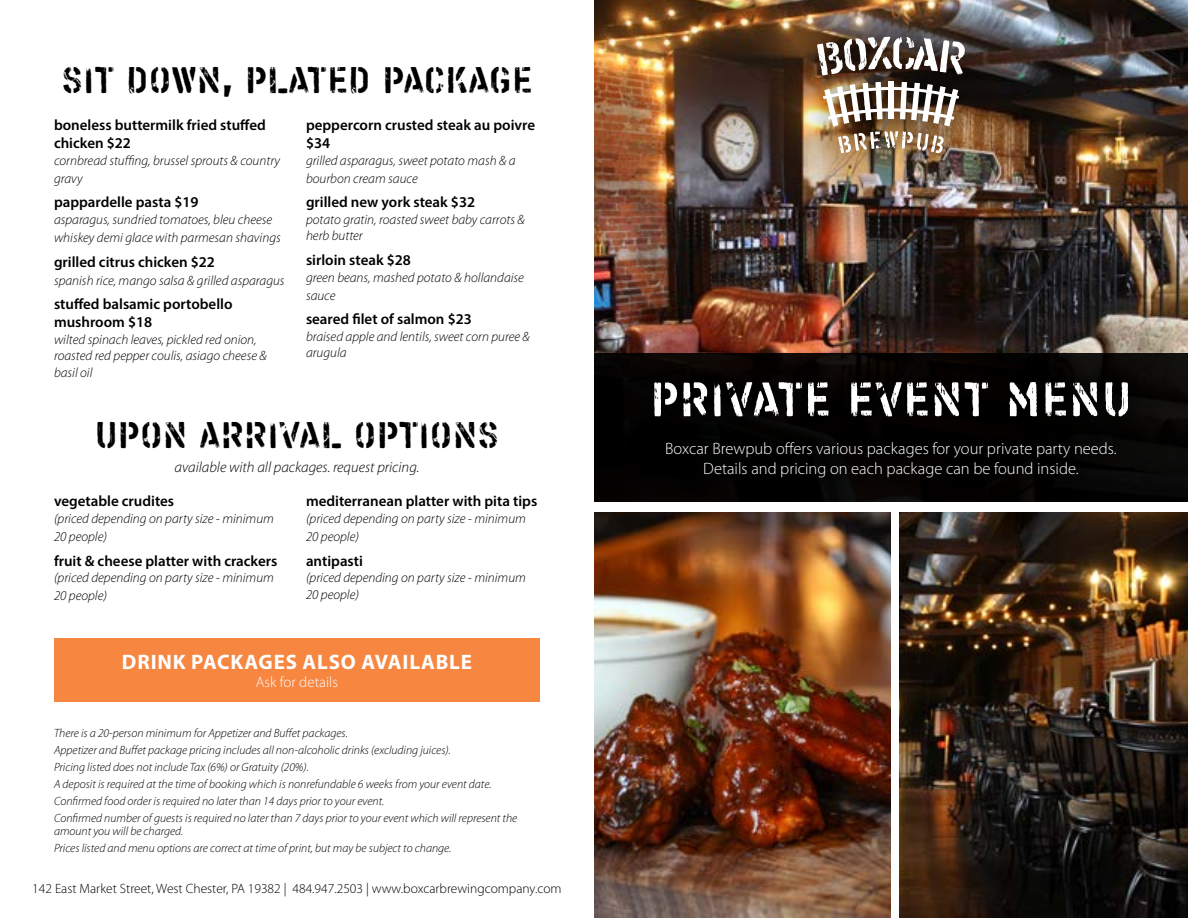
<style>
.page{position:relative;width:1188px;height:918px;background:#fff}
.page>*{position:absolute;margin:0;border:0;box-sizing:border-box;transform-origin:0 0}
.t1{font:52.5px "Kelly Twenty";color:#fff}
.t2{font:40.5px "Kelly Twenty";letter-spacing:-.01em;color:#000}
.t3{font:700 21px "Myriad Pro";letter-spacing:.04em;color:#fff}
.t4{font:300 16.5px/19.8px "Myriad Pro";color:#fff;text-align:center}
.t5{font:600 15px/18px "Myriad Pro";color:#000}
.t6{font:italic 300 15px "Myriad Pro";color:#000}
.t7{font:300 15px "Myriad Pro";color:#fff}
.t8{font:italic 300 13.5px/18px "Myriad Pro";color:#000}
.t9{font:300 13.5px "Myriad Pro";color:#000}
.t10{font:italic 300 12px/17px "Myriad Pro";color:#000}
</style>
<div class="page">
<div style="left:54px;top:638px;width:486px;height:64px;background:#f68640"></div>
<img style="left:594px;top:0;width:594px;height:353px">
<div style="left:594px;top:353px;width:594px;height:149px;background:#000"></div>
<img style="left:594px;top:512px;width:297px;height:406px">
<div style="left:626px;top:355px;width:531px;height:148px;background:#000"></div>
<div style="left:783px;top:4px;width:216px;height:185px;background:#000;opacity:.75"></div>
<svg style="left:817px;top:37px;width:148px;height:38px"></svg>
<img style="left:823px;top:82px;width:136px;height:71px">
<img style="left:900px;top:512px;width:288px;height:406px">
<h2 class="t2" style="left:61px;top:56px;width:473px">SIT DOWN, PLATED PACKAGE</h2>
<p class="t5" style="left:54px;top:116px;width:213px">boneless buttermilk fried stuffed chicken $22</p>
<p class="t8" style="left:54px;top:152px;width:227px">cornbread stuffing, brussel sprouts &amp; country gravy</p>
<p class="t5" style="left:54px;top:193px;width:146px">pappardelle pasta $19</p>
<p class="t8" style="left:54px;top:211px;width:228px">asparagus, sundried tomatoes, bleu cheese whiskey demi glace with parmesan shavings</p>
<p class="t5" style="left:54px;top:252px;width:163px">grilled citrus chicken $22</p>
<p class="t8" style="left:54px;top:272px;width:232px">spanish rice, mango salsa &amp; grilled asparagus</p>
<p class="t5" style="left:54px;top:295px;width:180px">stuffed balsamic portobello mushroom $18</p>
<p class="t8" style="left:54px;top:332px;width:214px;line-height:16.5px">wilted spinach leaves, pickled red onion, roasted red pepper coulis, asiago cheese &amp; basil oil</p>
<p class="t5" style="left:306px;top:116px;width:231px">peppercorn crusted steak au poivre $34</p>
<p class="t8" style="left:306px;top:152px;width:211px">grilled asparagus, sweet potato mash &amp; a bourbon cream sauce</p>
<p class="t5" style="left:306px;top:193px;width:171px">grilled new york steak $32</p>
<p class="t8" style="left:306px;top:212px;width:220px;line-height:16.5px">potato gratin, roasted sweet baby carrots &amp; herb butter</p>
<p class="t5" style="left:306px;top:251px;width:106px">sirloin steak $28</p>
<p class="t8" style="left:306px;top:269px;width:220px">green beans, mashed potato &amp; hollandaise sauce</p>
<p class="t5" style="left:306px;top:310px;width:167px">seared filet of salmon $23</p>
<p class="t8" style="left:306px;top:329px;width:225px;line-height:16.5px">braised apple and lentils, sweet corn puree &amp; arugula</p>
<h2 class="t2" style="left:94px;top:411px;width:407px">UPON ARRIVAL OPTIONS</h2>
<p class="t6" style="left:175px;top:459px;width:246px">available with all packages. request pricing.</p>
<p class="t5" style="left:54px;top:492px;width:122px">vegetable crudites</p>
<p class="t8" style="left:54px;top:510px;width:221px">(priced depending on party size - minimum<br>20 people)</p>
<p class="t5" style="left:54px;top:551px;width:225px">fruit &amp; cheese platter with crackers</p>
<p class="t8" style="left:54px;top:569px;width:221px">(priced depending on party size - minimum<br>20 people)</p>
<p class="t5" style="left:306px;top:492px;width:233px">mediterranean platter with pita tips</p>
<p class="t8" style="left:306px;top:510px;width:221px">(priced depending on party size - minimum<br>20 people)</p>
<p class="t5" style="left:306px;top:551px;width:58px">antipasti</p>
<p class="t8" style="left:306px;top:570px;width:221px;line-height:16.5px">(priced depending on party size - minimum<br>20 people)</p>
<h3 class="t3" style="left:122px;top:649px;width:352px">DRINK PACKAGES ALSO AVAILABLE</h3>
<p class="t7" style="left:256px;top:674px;width:84px">Ask for details</p>
<p class="t10" style="left:54px;top:725px;width:465px">There is a 20-person minimum for Appetizer and Buffet packages.<br>Appetizer and Buffet package pricing includes all non-alcoholic drinks (excluding juices).<br>Pricing listed does not include Tax (6%) or Gratuity (20%).<br>A deposit is required at the time of booking which is nonrefundable 6 weeks from your event date.<br>Confirmed food order is required no later than 14 days prior to your event.<br>Confirmed number of guests is required no later than 7 days prior to your event which will represent the</p>
<p class="t10" style="left:54px;top:823px;width:399px">amount you will be charged.<br>Prices listed and menu options are correct at time of print, but may be subject to change.</p>
<p class="t9" style="left:32px;top:881px;width:531px">142 East Market Street, West Chester, PA 19382 | 484.947.2503 | www.boxcarbrewingcompany.com</p>
<h1 class="t1" style="left:650px;top:368px;width:484px">PRIVATE EVENT MENU</h1>
<p class="t4" style="left:665px;top:439px;width:453px">Boxcar Brewpub offers various packages for your private party needs.<br>Details and pricing on each package can be found inside.</p>
</div>
